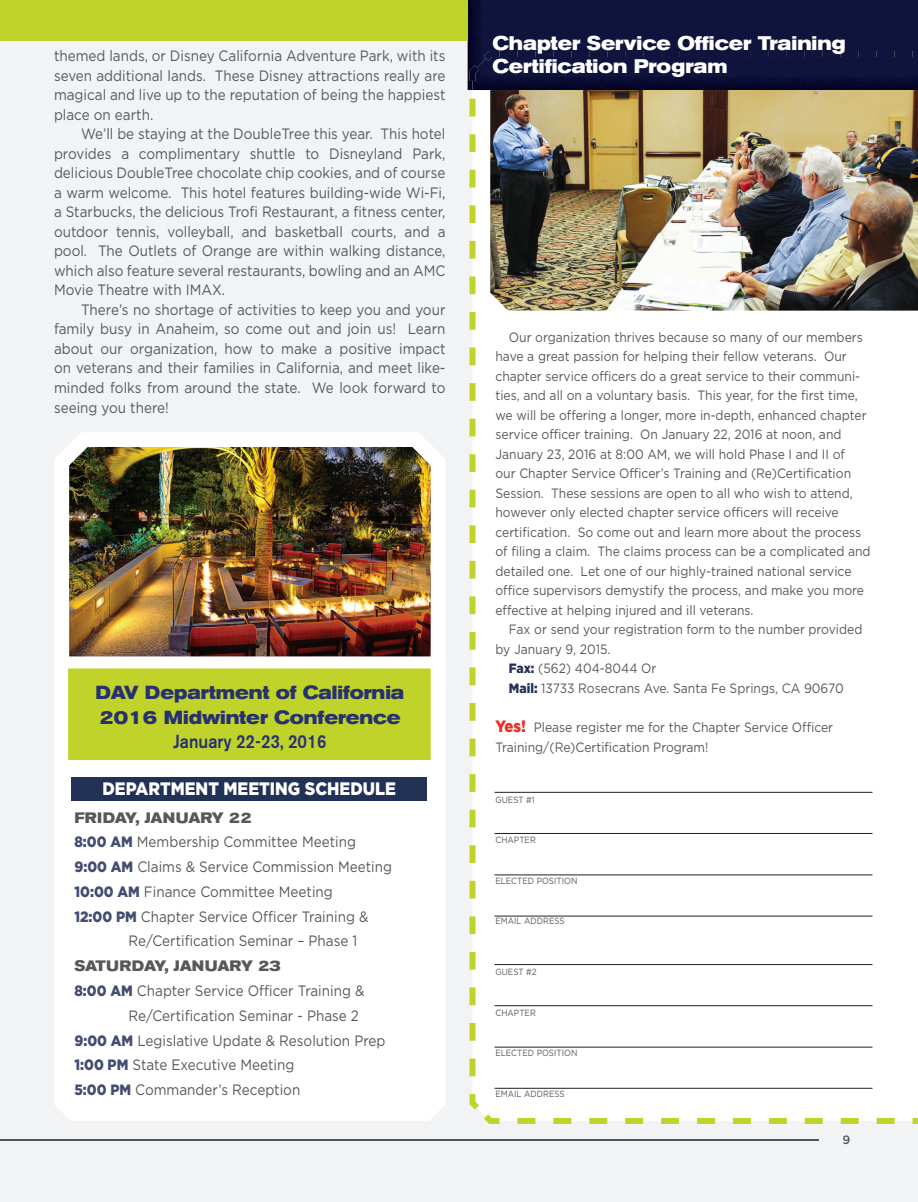
<style>
.page{position:relative;width:918px;height:1202px;background:#fff}
.page>*{position:absolute;margin:0;border:0;box-sizing:border-box;transform-origin:0 0}
.t1{font:700 expanded 19.5px/22.5px "Akzidenz Grotesk BE";color:#fff;scale:.9 1}
.t2{font:700 expanded 18.75px/24.8px "Akzidenz Grotesk BE";color:#283170;text-align:center;scale:.9 1}
.t3{font:900 18px "Gotham";color:#fff;scale:.9 1}
.t4{font:15px "Gotham";color:#57585a;scale:.9 1}
.t5{font:700 expanded 15px "Akzidenz Grotesk BE";color:#57585a;scale:.9 1}
.t6{font:13.5px/19.5px "Gotham";color:#57585a;scale:.9 1}
.t7{font:500 12px "Gotham";color:#57585a}
.t8{font:9px "Gotham";color:#57585a;scale:.9 1}
.s1{font-weight:500;font-stretch:normal}
.s2{font-weight:900;color:#424d71}
.s3{font-weight:900;color:#223156}
.s4{font-weight:900;font-size:16.5px;color:#ee2e22}
</style>
<div class="page">
<div style="left:0;top:40px;width:918px;height:1162px;background:#f2f3f4"></div>
<div style="left:843px;top:1135px;width:7px;height:9px;background:#f2f3f4"></div>
<hr style="left:0;top:1139px;width:819px;height:1px;background:#545557">
<svg style="left:499px;top:310px;width:419px;height:810px"></svg>
<svg style="left:517px;top:1118px;width:401px;height:6px"></svg>
<svg style="left:469px;top:90px;width:30px;height:1034px"></svg>
<svg style="left:50px;top:719px;width:400px;height:406px"></svg>
<img style="left:47px;top:418px;width:406px;height:301px">
<div style="left:56px;top:656px;width:387px;height:116px;background:#c0d32b;border:12px solid #fff"></div>
<div style="left:71px;top:776px;width:356px;height:24px;background:#223156"></div>
<div style="left:468px;top:0;width:450px;height:90px;background:#10143d"></div>
<img style="left:472px;top:54px;width:446px;height:36px">
<div style="left:517px;top:51px;width:401px;height:6px;background:#10143d"></div>
<img style="left:470px;top:51px;width:29px;height:30px">
<div style="left:0;top:0;width:468px;height:40px;background:#c0d32b"></div>
<img style="left:490px;top:90px;width:428px;height:220px">
<hr style="left:495px;top:792px;width:378px;height:1px;background:#231f20">
<hr style="left:495px;top:964px;width:378px;height:1px;background:#231f20">
<hr style="left:495px;top:874px;width:378px;height:1px;background:#231f20">
<hr style="left:495px;top:1046px;width:378px;height:1px;background:#231f20">
<hr style="left:495px;top:833px;width:378px;height:1px;background:#231f20">
<hr style="left:495px;top:1005px;width:378px;height:1px;background:#231f20">
<hr style="left:495px;top:915px;width:378px;height:1px;background:#231f20">
<hr style="left:495px;top:1088px;width:378px;height:1px;background:#231f20">
<p class="t4" style="left:54px;top:48px;width:436px">themed lands, or Disney California Adventure Park, with its</p>
<p class="t4" style="left:54px;top:67px;width:436px">seven additional lands. These Disney attractions really are</p>
<p class="t4" style="left:54px;top:87px;width:436px">magical and live up to the reputation of being the happiest</p>
<p class="t4" style="left:54px;top:106px;width:112px">place on earth.</p>
<p class="t4" style="left:81px;top:126px;width:406px">We’ll be staying at the DoubleTree this year. This hotel</p>
<p class="t4" style="left:54px;top:145px;width:436px">provides a complimentary shuttle to Disneyland Park,</p>
<p class="t4" style="left:54px;top:165px;width:436px">delicious DoubleTree chocolate chip cookies, and of course</p>
<p class="t4" style="left:54px;top:184px;width:437px">a warm welcome. This hotel features building-wide Wi-Fi,</p>
<p class="t4" style="left:54px;top:204px;width:436px">a Starbucks, the delicious Trofi Restaurant, a fitness center,</p>
<p class="t4" style="left:54px;top:223px;width:436px">outdoor tennis, volleyball, and basketball courts, and a</p>
<p class="t4" style="left:54px;top:243px;width:436px">pool. The Outlets of Orange are within walking distance,</p>
<p class="t4" style="left:54px;top:262px;width:436px">which also feature several restaurants, bowling and an AMC</p>
<p class="t4" style="left:54px;top:282px;width:192px">Movie Theatre with IMAX.</p>
<p class="t4" style="left:81px;top:301px;width:406px">There’s no shortage of activities to keep you and your</p>
<p class="t4" style="left:54px;top:321px;width:436px">family busy in Anaheim, so come out and join us! Learn</p>
<p class="t4" style="left:54px;top:340px;width:437px">about our organization, how to make a positive impact</p>
<p class="t4" style="left:54px;top:360px;width:437px">on veterans and their families in California, and meet like-</p>
<p class="t4" style="left:54px;top:379px;width:436px">minded folks from around the state. We look forward to</p>
<p class="t4" style="left:54px;top:399px;width:129px">seeing you there!</p>
<p class="t2" style="left:96px;top:680px;width:345px">DAV Department of California<br>2016 Midwinter Conference<br><span class="s1">January 22-23, 2016</span></p>
<p class="t3" style="left:103px;top:778px;width:327px">DEPARTMENT MEETING SCHEDULE</p>
<p class="t5" style="left:74px;top:808px;width:199px">FRIDAY, JANUARY 22</p>
<p class="t4" style="left:74px;top:833px;width:314px"><span class="s2">8:00 AM</span> Membership Committee Meeting</p>
<p class="t4" style="left:74px;top:858px;width:354px"><span class="s2">9:00 AM</span> Claims &amp; Service Commission Meeting</p>
<p class="t4" style="left:74px;top:883px;width:289px"><span class="s2">10:00 AM</span> Finance Committee Meeting</p>
<p class="t4" style="left:74px;top:908px;width:328px"><span class="s2">12:00 PM</span> Chapter Service Officer Training &amp;</p>
<p class="t4" style="left:128px;top:932px;width:256px">Re/Certification Seminar – Phase 1</p>
<p class="t5" style="left:74px;top:957px;width:231px">SATURDAY, JANUARY 23</p>
<p class="t4" style="left:74px;top:982px;width:324px"><span class="s2">8:00 AM</span> Chapter Service Officer Training &amp;</p>
<p class="t4" style="left:128px;top:1007px;width:258px">Re/Certification Seminar - Phase 2</p>
<p class="t4" style="left:74px;top:1031px;width:347px"><span class="s2">9:00 AM</span> Legislative Update &amp; Resolution Prep</p>
<p class="t4" style="left:74px;top:1056px;width:246px"><span class="s2">1:00 PM</span> State Executive Meeting</p>
<p class="t4" style="left:74px;top:1081px;width:252px"><span class="s2">5:00 PM</span> Commander’s Reception</p>
<p class="t1" style="left:492px;top:33px;width:394px">Chapter Service Officer Training<br>Certification Program</p>
<p class="t6" style="left:509px;top:327px;width:395px">Our organization thrives because so many of our members</p>
<p class="t6" style="left:495px;top:346px;width:392px">have a great passion for helping their fellow veterans. Our</p>
<p class="t6" style="left:495px;top:366px;width:407px">chapter service officers do a great service to their communi-</p>
<p class="t6" style="left:495px;top:385px;width:404px">ties, and all on a voluntary basis. This year, for the first time,</p>
<p class="t6" style="left:495px;top:405px;width:414px">we will be offering a longer, more in-depth, enhanced chapter</p>
<p class="t6" style="left:495px;top:424px;width:386px">service officer training. On January 22, 2016 at noon, and</p>
<p class="t6" style="left:495px;top:444px;width:390px">January 23, 2016 at 8:00 AM, we will hold Phase I and II of</p>
<p class="t6" style="left:495px;top:463px;width:397px">our Chapter Service Officer’s Training and (Re)Certification</p>
<p class="t6" style="left:495px;top:483px;width:399px">Session. These sessions are open to all who wish to attend,</p>
<p class="t6" style="left:495px;top:502px;width:383px">however only elected chapter service officers will receive</p>
<p class="t6" style="left:495px;top:522px;width:408px">certification. So come out and learn more about the process</p>
<p class="t6" style="left:495px;top:541px;width:418px">of filing a claim. The claims process can be a complicated and</p>
<p class="t6" style="left:495px;top:561px;width:397px">detailed one. Let one of our highly-trained national service</p>
<p class="t6" style="left:495px;top:580px;width:411px">office supervisors demystify the process, and make you more</p>
<p class="t6" style="left:495px;top:600px;width:288px">effective at helping injured and ill veterans.</p>
<p class="t6" style="left:509px;top:619px;width:394px">Fax or send your registration form to the number provided</p>
<p class="t6" style="left:495px;top:639px;width:129px">by January 9, 2015.</p>
<p class="t6" style="left:509px;top:658px;width:165px"><span class="s3">Fax:</span> (562) 404-8044 Or</p>
<p class="t6" style="left:509px;top:678px;width:374px"><span class="s3">Mail:</span> 13733 Rosecrans Ave. Santa Fe Springs, CA 90670</p>
<p class="t6" style="left:495px;top:717px;width:377px"><span class="s4">Yes!</span> Please register me for the Chapter Service Officer<br>Training/(Re)Certification Program!</p>
<p class="t8" style="left:495px;top:794px;width:45px">GUEST #1</p>
<p class="t8" style="left:495px;top:835px;width:46px">CHAPTER</p>
<p class="t8" style="left:495px;top:875px;width:93px">ELECTED POSITION</p>
<p class="t8" style="left:495px;top:916px;width:78px">EMAIL ADDRESS</p>
<p class="t8" style="left:495px;top:967px;width:47px">GUEST #2</p>
<p class="t8" style="left:495px;top:1007px;width:46px">CHAPTER</p>
<p class="t8" style="left:495px;top:1048px;width:93px">ELECTED POSITION</p>
<p class="t8" style="left:495px;top:1088px;width:78px">EMAIL ADDRESS</p>
<p class="t7" style="left:843px;top:1133px;width:9px">9</p>
</div>
